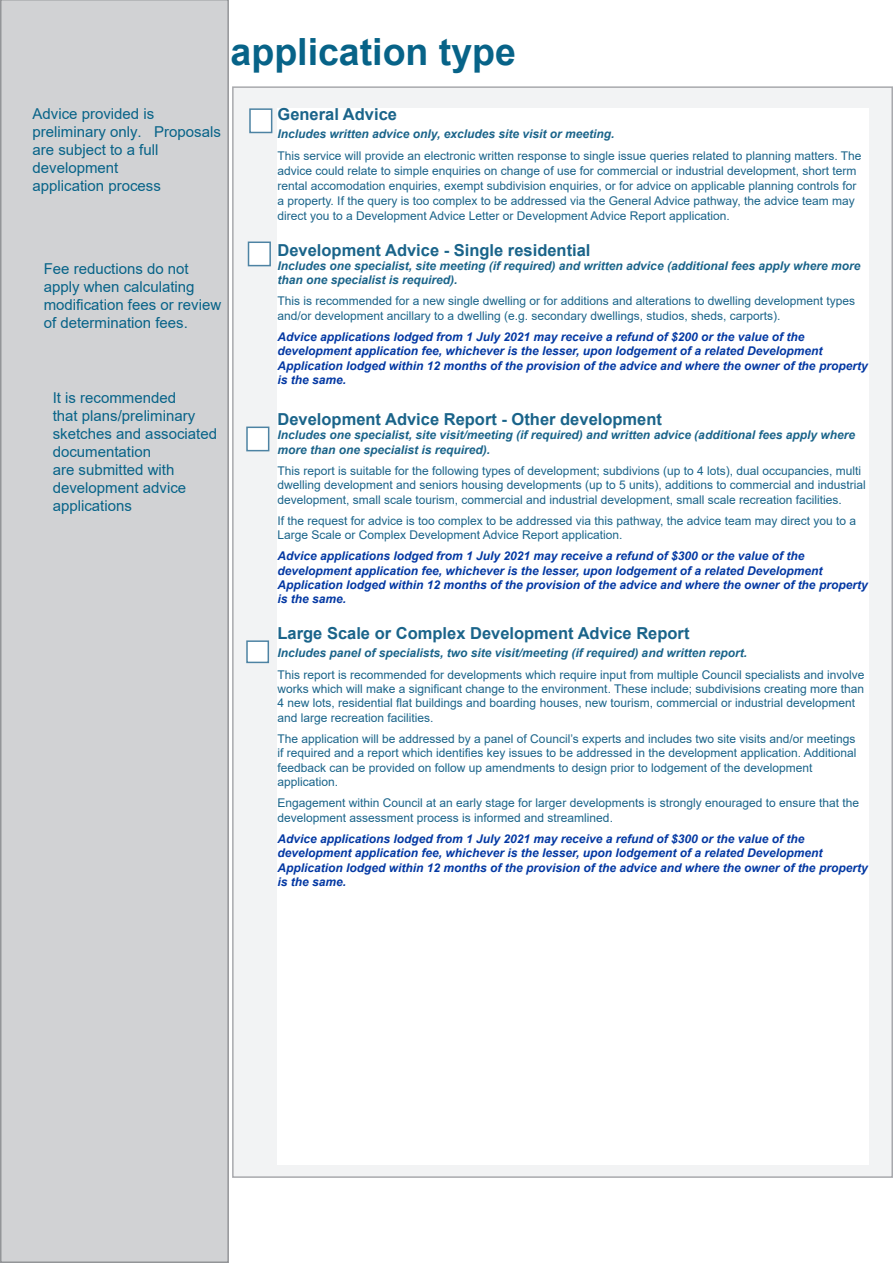
<style>
.page{position:relative;width:893px;height:1263px;background:#fff}
.page>*{position:absolute;margin:0;border:0;box-sizing:border-box;transform-origin:0 0}
.HEADLINE{font:700 37.5px "Arial";color:#076388}
.BODY_TEXT{font:700 16.5px "Arial";color:#1a648a}
.NOTES{font:15px/18px "Arial";color:#076388}
.BODY_TEXT-2{font:12px/14.4px "Arial";color:#1a648a}
.BODY_TEXT-3{font:italic 700 12px/14.4px "Arial";color:#0338a3}
.BODY_TEXT-4{font:italic 700 12px/14.4px "Arial";color:#1a648a}
</style>
<div class="page">
<div style="left:0;top:0;width:229px;height:1263px;background:#d1d2d4"></div>
<div style="left:233px;top:87px;width:659px;height:1090px;background:#f2f3f4"></div>
<div style="left:248px;top:241px;width:23px;height:25px;background:#fff;border:2px solid #4d83a3"></div>
<div style="left:277px;top:108px;width:592px;height:1057px;background:#fff"></div>
<div style="left:249px;top:108px;width:23px;height:25px;background:#fff;border:2px solid #4d83a3"></div>
<div style="left:246px;top:427px;width:23px;height:24px;background:#fff;border:2px solid #4d83a3"></div>
<div style="left:246px;top:640px;width:23px;height:23px;background:#fff;border:2px solid #4d83a3"></div>
<p class="NOTES" style="left:33px;top:104px;width:190px">Advice provided is preliminary only. Proposals are subject to a full development</p>
<p class="NOTES" style="left:33px;top:176px;width:130px">application process</p>
<p class="NOTES" style="left:44px;top:259px;width:179px">Fee reductions do not apply when calculating modification fees or review of determination fees.</p>
<p class="NOTES" style="left:53px;top:389px;width:166px">It is recommended<br>that plans/preliminary sketches and associated documentation<br>are submitted with development advice</p>
<p class="NOTES" style="left:53px;top:497px;width:81px">applications</p>
<p class="HEADLINE" style="left:231px;top:25px;width:287px">application type</p>
<p class="BODY_TEXT" style="left:277px;top:102px;width:121px">General Advice</p>
<p class="BODY_TEXT-4" style="left:277px;top:127px;width:339px">Includes written advice only, excludes site visit or meeting.</p>
<p class="BODY_TEXT-2" style="left:277px;top:148px;width:586px;line-height:15px">This service will provide an electronic written response to single issue queries related to planning matters. The advice could relate to simple enquiries on change of use for commercial or industrial development, short term rental accomodation enquiries, exempt subdivision enquiries, or for advice on applicable planning controls for a property. If the query is too complex to be addressed via the General Advice pathway, the advice team may direct you to a Development Advice Letter or Development Advice Report application.</p>
<p class="BODY_TEXT" style="left:277px;top:238px;width:314px">Development Advice - Single residential</p>
<p class="BODY_TEXT-4" style="left:277px;top:259px;width:584px">Includes one specialist, site meeting (if required) and written advice (additional fees apply where more than one specialist is required).</p>
<p class="BODY_TEXT-2" style="left:277px;top:294px;width:579px">This is recommended for a new single dwelling or for additions and alterations to dwelling development types and/or development ancillary to a dwelling (e.g. secondary dwellings, studios, sheds, carports).</p>
<p class="BODY_TEXT-3" style="left:277px;top:330px;width:592px">Advice applications lodged from 1 July 2021 may receive a refund of $200 or the value of the development application fee, whichever is the lesser, upon lodgement of a related Development Application lodged within 12 months of the provision of the advice and where the owner of the property is the same.</p>
<p class="BODY_TEXT" style="left:277px;top:407px;width:386px">Development Advice Report - Other development</p>
<p class="BODY_TEXT-4" style="left:277px;top:428px;width:579px">Includes one specialist, site visit/meeting (if required) and written advice (additional fees apply where more than one specialist is required).</p>
<p class="BODY_TEXT-2" style="left:277px;top:463px;width:590px">This report is suitable for the following types of development; subdivions (up to 4 lots), dual occupancies, multi dwelling development and seniors housing developments (up to 5 units), additions to commercial and industrial development, small scale tourism, commercial and industrial development, small scale recreation facilities.</p>
<p class="BODY_TEXT-2" style="left:277px;top:513px;width:580px">If the request for advice is too complex to be addressed via this pathway, the advice team may direct you to a<br>Large Scale or Complex Development Advice Report application.</p>
<p class="BODY_TEXT-3" style="left:277px;top:549px;width:592px">Advice applications lodged from 1 July 2021 may receive a refund of $300 or the value of the development application fee, whichever is the lesser, upon lodgement of a related Development Application lodged within 12 months of the provision of the advice and where the owner of the property is the same.</p>
<p class="BODY_TEXT" style="left:277px;top:622px;width:414px">Large Scale or Complex Development Advice Report</p>
<p class="BODY_TEXT-4" style="left:277px;top:646px;width:471px">Includes panel of specialists, two site visit/meeting (if required) and written report.</p>
<p class="BODY_TEXT-2" style="left:277px;top:667px;width:588px">This report is recommended for developments which require input from multiple Council specialists and involve works which will make a significant change to the environment. These include; subdivisions creating more than 4 new lots, residential flat buildings and boarding houses, new tourism, commercial or industrial development and large recreation facilities.</p>
<p class="BODY_TEXT-2" style="left:277px;top:731px;width:581px">The application will be addressed by a panel of Council’s experts and includes two site visits and/or meetings if required and a report which identifies key issues to be addressed in the development application. Additional feedback can be provided on follow up amendments to design prior to lodgement of the development application.</p>
<p class="BODY_TEXT-2" style="left:277px;top:796px;width:583px">Engagement within Council at an early stage for larger developments is strongly enouraged to ensure that the development assessment process is informed and streamlined.</p>
<p class="BODY_TEXT-3" style="left:277px;top:832px;width:592px">Advice applications lodged from 1 July 2021 may receive a refund of $300 or the value of the development application fee, whichever is the lesser, upon lodgement of a related Development Application lodged within 12 months of the provision of the advice and where the owner of the property is the same.</p>
</div>
